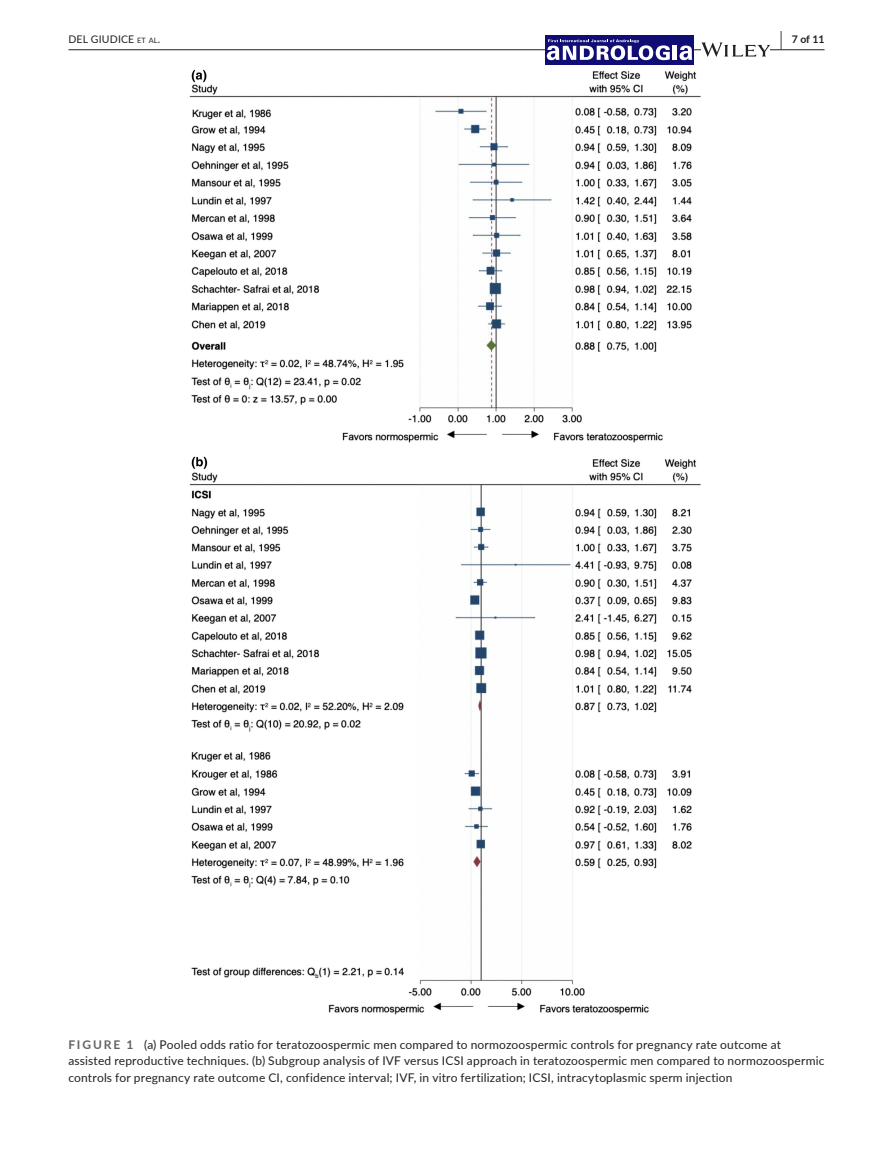
<style>
.page{position:relative;width:893px;height:1174px;background:#fff}
.page>*{position:absolute;margin:0;border:0;box-sizing:border-box;transform-origin:0 0}
.t1{font:12px/16.5px "Lato";letter-spacing:.015em;color:#231f20}
.t2{font:10.5px "Lato";letter-spacing:.02em;color:#231f20}
.t3{font:700 10.5px "Lato";color:#231f20}
.s1{font-size:7.35px}
.s2{font-size:19.5px}
.s3{font-weight:700;color:#636366}
</style>
<div class="page">
<hr style="left:68px;top:49px;width:756px;height:1px;background:#231f20">
<div style="left:545px;top:35px;width:149px;height:30px;background:#100d75"></div>
<svg style="left:547px;top:39px;width:123px;height:21px"></svg>
<hr style="left:673px;top:46px;width:4px;height:14px;background:#fff">
<svg style="left:679px;top:46px;width:13px;height:14px"></svg>
<svg style="left:701px;top:42px;width:69px;height:15px"></svg>
<img style="left:189px;top:70px;width:512px;height:945px">
<p class="t2" style="left:68px;top:31px;width:93px">DEL GIUDICE <span class="s1">et al</span>.</p>
<p class="t3" style="left:780px;top:31px;width:46px"><span class="s2">|</span> 7 of 11</p>
<p class="t1" style="left:68px;top:1035px;width:757px"><span class="s3">FIGURE 1</span> (a) Pooled odds ratio for teratozoospermic men compared to normozoospermic controls for pregnancy rate outcome at assisted reproductive techniques. (b) Subgroup analysis of IVF versus ICSI approach in teratozoospermic men compared to normozoospermic controls for pregnancy rate outcome CI, confidence interval; IVF, in vitro fertilization; ICSI, intracytoplasmic sperm injection</p>
</div>
